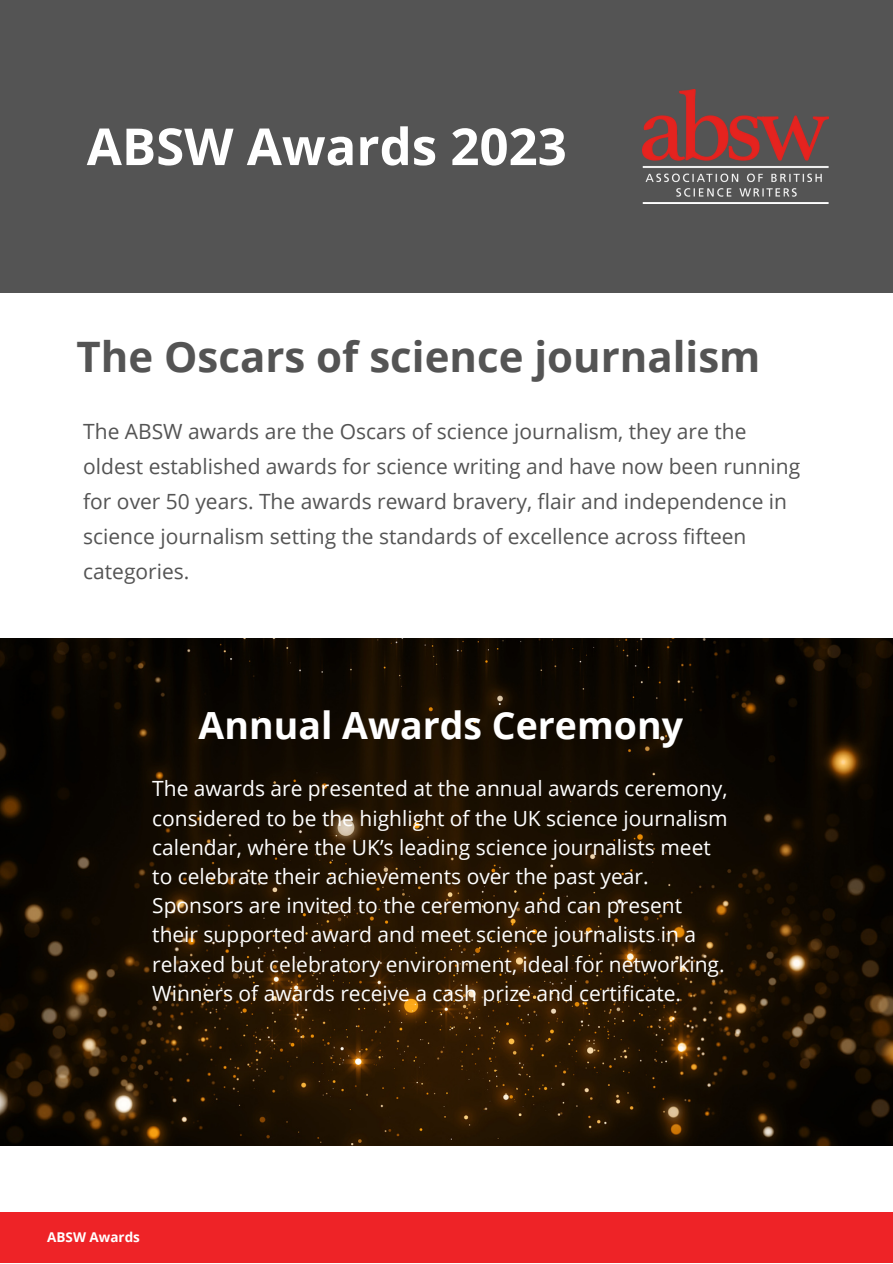
<style>
.page{position:relative;width:893px;height:1264px;background:#fff}
.page>*{position:absolute;margin:0;border:0;box-sizing:border-box;transform-origin:0 0}
.t1{font:700 51px "Open Sans";color:#fff}
.t2{font:700 42px "Open Sans";color:#545454}
.t3{font:700 37.5px "Open Sans";color:#fff}
.t4{font:21px/29.2px "Open Sans";color:#fff}
.t5{font:21px/34.8px "Open Sans";color:#545454}
.t6{font:700 13.5px "Open Sans";color:#fff}
</style>
<div class="page">
<div style="left:0;top:0;width:892px;height:293px;background:#545454"></div>
<img style="left:642px;top:90px;width:186px;height:113px">
<img style="left:0;top:638px;width:892px;height:507px">
<div style="left:0;top:1212px;width:892px;height:50px;background:#ee2327"></div>
<h1 class="t1" style="left:87px;top:111px;width:481px">ABSW Awards 2023</h1>
<h2 class="t2" style="left:77px;top:327px;width:685px">The Oscars of science journalism</h2>
<p class="t5" style="left:83px;top:414px;width:718px">The ABSW awards are the Oscars of science journalism, they are the oldest established awards for science writing and have now been running for over 50 years. The awards reward bravery, flair and independence in science journalism setting the standards of excellence across fifteen categories.</p>
<h3 class="t3" style="left:198px;top:699px;width:486px">Annual Awards Ceremony</h3>
<p class="t4" style="left:152px;top:773px;width:576px">The awards are presented at the annual awards ceremony, considered to be the highlight of the UK science journalism calendar, where the UK’s leading science journalists meet to celebrate their achievements over the past year.<br>Sponsors are invited to the ceremony and can present their supported award and meet science journalists in a relaxed but celebratory environment, ideal for networking.<br>Winners of awards receive a cash prize and certificate.</p>
<p class="t6" style="left:47px;top:1227px;width:94px">ABSW Awards</p>
</div>
